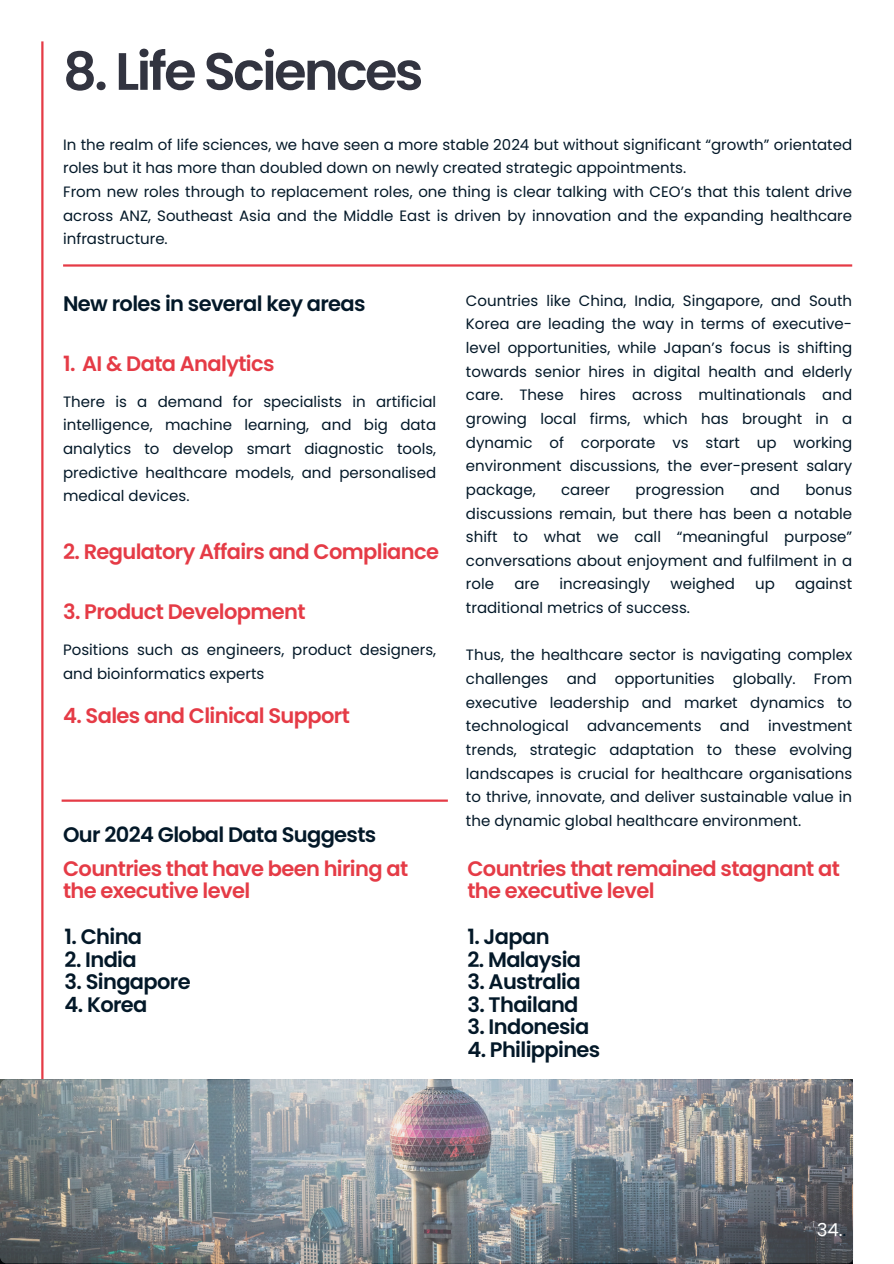
<style>
.page{position:relative;width:894px;height:1264px;background:#fff}
.page>*{position:absolute;margin:0;border:0;box-sizing:border-box;transform-origin:0 0}
.t1{font:600 52.5px "Poppins";letter-spacing:-.05em;color:#323440}
.t2{font:600 21px/22.5px "Poppins";letter-spacing:-.03em;color:#e53b46}
.t3{font:600 21px "Poppins";letter-spacing:-.03em;color:#031828}
.t4{font:18px "Poppins";color:#fff}
.t5{font:15px/23.7px "Poppins";color:#031828;text-align:justify}
.s1{color:#031828}
</style>
<div class="page">
<hr style="left:41px;top:41px;width:2px;height:1180px;background:#e53b46">
<hr style="left:63px;top:264px;width:789px;height:2px;background:#e53b46">
<hr style="left:62px;top:799px;width:385px;height:2px;background:#e53b46">
<img style="left:0;top:1079px;width:853px;height:184px;border-radius:7px">
<p class="t1" style="left:63px;top:35px;width:362px">8. Life Sciences</p>
<h1 class="t5" style="left:63px;top:133px;width:790px">In the realm of life sciences, we have seen a more stable 2024 but without significant “growth” orientated roles but it has more than doubled down on newly created strategic appointments.</h1>
<p class="t5" style="left:63px;top:180px;width:790px">From new roles through to replacement roles, one thing is clear talking with CEO’s that this talent drive across ANZ, Southeast Asia and the Middle East is driven by innovation and the expanding healthcare infrastructure.</p>
<p class="t5" style="left:466px;top:289px;width:387px">Countries like China, India, Singapore, and South Korea are leading the way in terms of executive&shy;level opportunities, while Japan’s focus is shifting towards senior hires in digital health and elderly care. These hires across multinationals and growing local firms, which has brought in a dynamic of corporate vs start up working environment discussions, the ever-present salary package,</p>
<p class="t3" style="left:63px;top:289px;width:304px">New roles in several key areas</p>
<h2 class="t2" style="left:63px;top:352px;width:213px">1. AI &amp; Data Analytics</h2>
<p class="t5" style="left:63px;top:390px;width:374px">There is a demand for specialists in artificial intelligence, machine learning, and big data analytics to develop smart diagnostic tools, predictive healthcare models, and personalised medical devices.</p>
<p class="t5" style="left:561px;top:478px;width:51px">career</p>
<p class="t5" style="left:635px;top:478px;width:90px">progression</p>
<p class="t5" style="left:749px;top:478px;width:31px">and</p>
<p class="t5" style="left:466px;top:478px;width:387px;text-indent:339px">bonus discussions remain, but there has been a notable shift to what we call “meaningful purpose” conversations about enjoyment and fulfilment in a role</p>
<p class="t2" style="left:63px;top:540px;width:377px">2. Regulatory Affairs and Compliance</p>
<p class="t5" style="left:514px;top:572px;width:27px">are</p>
<p class="t5" style="left:559px;top:572px;width:92px">increasingly</p>
<p class="t5" style="left:670px;top:572px;width:66px">weighed</p>
<p class="t5" style="left:755px;top:572px;width:21px">up</p>
<p class="t5" style="left:795px;top:572px;width:58px">against</p>
<p class="t5" style="left:466px;top:596px;width:225px">traditional metrics of success.</p>
<p class="t5" style="left:466px;top:643px;width:387px">Thus, the healthcare sector is navigating complex challenges and opportunities globally. From executive leadership and market dynamics to technological advancements and investment trends, strategic adaptation to these evolving landscapes is crucial for healthcare organisations to thrive, innovate, and deliver sustainable value in the dynamic global healthcare environment.</p>
<p class="t2" style="left:63px;top:600px;width:244px">3. Product Development</p>
<p class="t5" style="left:63px;top:637px;width:374px">Positions such as engineers, product designers, and bioinformatics experts</p>
<h2 class="t2" style="left:63px;top:704px;width:288px">4. Sales and Clinical Support</h2>
<p class="t3" style="left:63px;top:820px;width:315px">Our 2024 Global Data Suggests</p>
<h2 class="t2" style="left:63px;top:857px;width:346px">Countries that have been hiring at the executive level</h2>
<p class="t2" style="left:467px;top:857px;width:374px">Countries that remained stagnant at the executive level</p>
<p class="t3" style="left:65px;top:922px;width:79px">1. China</p>
<p class="t3" style="left:65px;top:944px;width:74px">2. India</p>
<p class="t3" style="left:65px;top:967px;width:128px">3. Singapore</p>
<p class="t3" style="left:65px;top:989px;width:84px">4. Korea</p>
<p class="t3" style="left:467px;top:922px;width:84px">1. Japan</p>
<p class="t3" style="left:467px;top:944px;width:115px">2. Malaysia</p>
<p class="t3" style="left:467px;top:967px;width:115px">3. Australia</p>
<p class="t3" style="left:467px;top:989px;width:112px">3. Thailand</p>
<p class="t3" style="left:467px;top:1012px;width:123px">3. Indonesia</p>
<h2 class="t3" style="left:467px;top:1034px;width:134px">4. Philippines</h2>
<p class="t4" style="left:817px;top:1217px;width:31px;rotate:1deg">34.<span class="s1">.</span></p>
</div>
